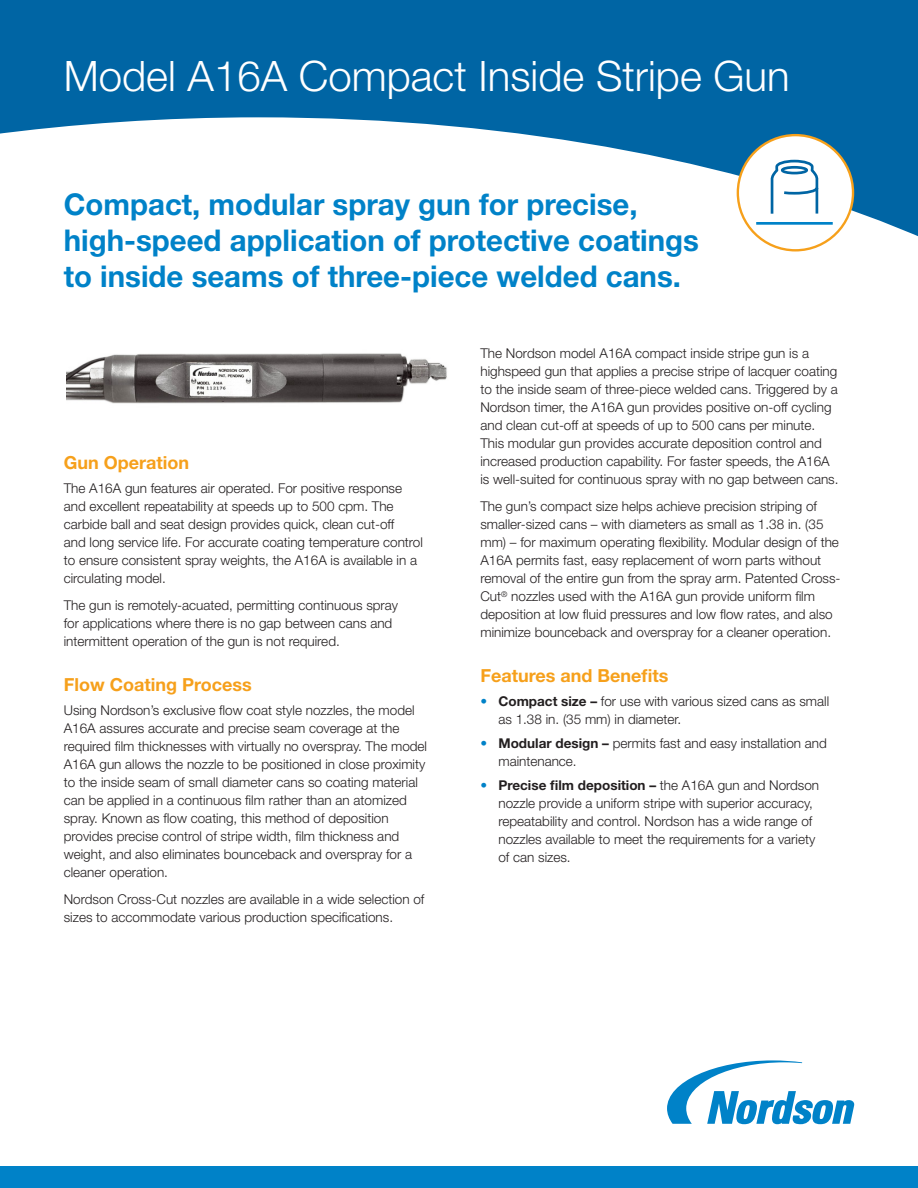
<style>
.page{position:relative;width:918px;height:1188px;background:#fff}
.page>*{position:absolute;margin:0;border:0;box-sizing:border-box;transform-origin:0 0}
.Headline_text_45_lig{font:300 42px "Helvetica Neue LT Std";color:#fff}
.Main_subhead_75_bold{font:700 30px/36px "Helvetica Neue";color:#0082c8}
.Body_copy{font:700 18px "Helvetica Neue LT Std";color:#f6a01b}
.Body_copy-2{font:300 13.5px/18px "Helvetica Neue LT Std";color:#231f20}
.s1{color:#0082c8}
.s2{font-weight:700}
</style>
<div class="page">
<div style="left:0;top:1167px;width:918px;height:21px;background:#0082c8"></div>
<svg style="left:667px;top:1060px;width:187px;height:64px"></svg>
<svg style="left:0;top:0;width:918px;height:242px;fill:#0065a4"></svg>
<div style="left:738px;top:135px;width:115px;height:115px;background:#fff;border-radius:50%"></div>
<div style="left:737px;top:134px;width:117px;height:118px;border:2px solid #f6a01b;border-radius:50%"></div>
<hr style="left:756px;top:222px;width:77px;height:3px;background:#0082c8">
<svg style="left:770px;top:160px;width:49px;height:54px"></svg>
<img style="left:66px;top:353px;width:381px;height:51px">
<p class="Headline_text_45_lig" style="left:64px;top:50px;width:727px">Model A16A Compact Inside Stripe Gun</p>
<p class="Main_subhead_75_bold" style="left:64px;top:185px;width:637px">Compact, modular spray gun for precise, high-speed application of protective coatings to inside seams of three-piece welded cans.</p>
<p class="Body_copy" style="left:64px;top:452px;width:127px">Gun Operation</p>
<p class="Body_copy-2" style="left:64px;top:479px;width:361px">The A16A gun features air operated. For positive response and excellent repeatability at speeds up to 500 cpm. The carbide ball and seat design provides quick, clean cut-off<br>and long service life. For accurate coating temperature control to ensure consistent spray weights, the A16A is available in a circulating model.</p>
<p class="Body_copy-2" style="left:64px;top:596px;width:336px">The gun is remotely-acuated, permitting continuous spray for applications where there is no gap between cans and intermittent operation of the gun is not required.</p>
<p class="Body_copy" style="left:64px;top:674px;width:189px">Flow Coating Process</p>
<p class="Body_copy-2" style="left:64px;top:701px;width:365px">Using Nordson’s exclusive flow coat style nozzles, the model A16A assures accurate and precise seam coverage at the required film thicknesses with virtually no overspray. The model A16A gun allows the nozzle to be positioned in close proximity to the inside seam of small diameter cans so coating material can be applied in a continuous film rather than an atomized spray. Known as flow coating, this method of deposition provides precise control of stripe width, film thickness and weight, and also eliminates bounceback and overspray for a cleaner operation.</p>
<p class="Body_copy-2" style="left:64px;top:890px;width:362px">Nordson Cross-Cut nozzles are available in a wide selection of sizes to accommodate various production specifications.</p>
<p class="Body_copy-2" style="left:480px;top:344px;width:360px">The Nordson model A16A compact inside stripe gun is a highspeed gun that applies a precise stripe of lacquer coating to the inside seam of three-piece welded cans. Triggered by a Nordson timer, the A16A gun provides positive on-off cycling and clean cut-off at speeds of up to 500 cans per minute.<br>This modular gun provides accurate deposition control and increased production capability. For faster speeds, the A16A is well-suited for continuous spray with no gap between cans.</p>
<p class="Body_copy-2" style="left:480px;top:497px;width:362px">The gun’s compact size helps achieve precision striping of smaller-sized cans – with diameters as small as 1.38 in. (35 mm) – for maximum operating flexibility. Modular design of the A16A permits fast, easy replacement of worn parts without removal of the entire gun from the spray arm. Patented Cross-Cut<sup>®</sup> nozzles used with the A16A gun provide uniform film deposition at low fluid pressures and low flow rates, and also minimize bounceback and overspray for a cleaner operation.</p>
<p class="Body_copy" style="left:480px;top:665px;width:190px">Features and Benefits</p>
<p class="Body_copy-2" style="left:498px;top:692px;width:332px;text-indent:-18px"><span class="s1">•</span> <span class="s2">Compact size –</span> for use with various sized cans as small as 1.38 in. (35 mm) in diameter.</p>
<p class="Body_copy-2" style="left:498px;top:734px;width:330px;text-indent:-18px"><span class="s1">•</span> <span class="s2">Modular design –</span> permits fast and easy installation and maintenance.</p>
<p class="Body_copy-2" style="left:498px;top:776px;width:322px;text-indent:-18px"><span class="s1">•</span> <span class="s2">Precise film deposition –</span> the A16A gun and Nordson nozzle provide a uniform stripe with superior accuracy, repeatability and control. Nordson has a wide range of nozzles available to meet the requirements for a variety of can sizes.</p>
</div>
